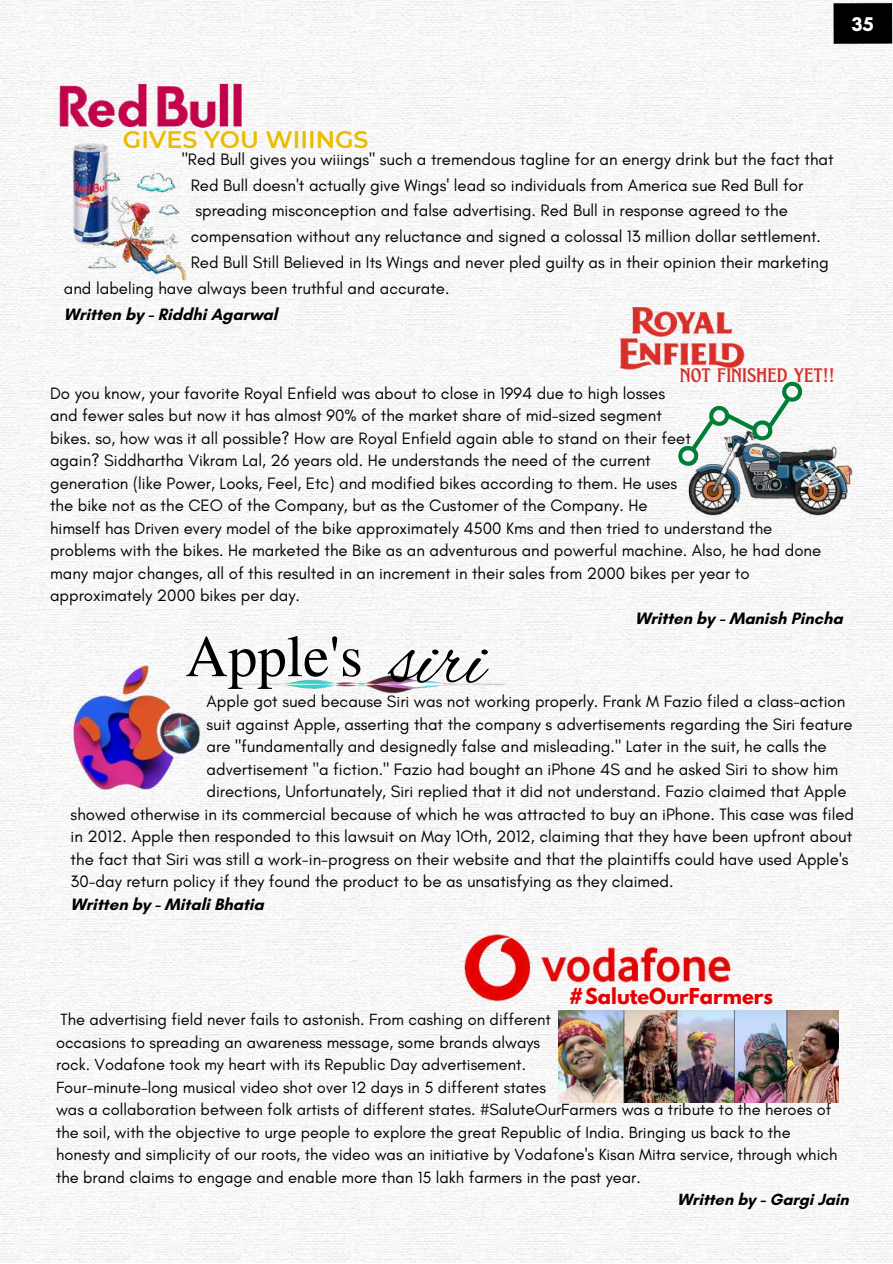
<style>
.page{position:relative;width:893px;height:1264px;background:#fff}
.page>*{position:absolute;margin:0;border:0;box-sizing:border-box;transform-origin:0 0}
.t1{font:58.8px "Te X Gyre Termes";color:#000}
.t2{font:24px "EFCO Brookshire";color:#da2d28}
.t3{font:600 23.85px "Montserrat";color:#ebbc00}
.t4{font:700 20.25px "Glacial Indifference";color:#fff}
.t5{font:700 19.5px "League Spartan";color:#e60000}
.t6{font:16.8px/22.5px "Glacial Indifference";color:#000}
.t7{font:700 16.8px "Glacial Indifference";color:#000}
.t8{font:16.5px/22.5px "Glacial Indifference";color:#000}
.t9{font:700 16.5px "Glacial Indifference";color:#000}
.s1{font-family:"Alex Brush";font-size:79.5px}
</style>
<div class="page">
<img style="left:0;top:0;width:892px;height:1262px">
<img style="left:64px;top:140px;width:127px;height:145px">
<img style="left:48px;top:78px;width:198px;height:57px">
<img style="left:685px;top:429px;width:169px;height:92px">
<svg style="left:670px;top:379px;width:134px;height:89px"></svg>
<img style="left:58px;top:657px;width:138px;height:141px">
<img style="left:610px;top:299px;width:139px;height:76px">
<img style="left:237px;top:670px;width:272px;height:27px">
<img style="left:155px;top:711px;width:49px;height:44px">
<img style="left:558px;top:1010px;width:280px;height:92px">
<img style="left:461px;top:924px;width:274px;height:81px">
<div style="left:833px;top:3px;width:59px;height:41px;background:#000"></div>
<p class="t4" style="left:851px;top:12px;width:23px">35</p>
<h3 class="t3" style="left:123px;top:125px;width:247px">GIVES YOU WIIINGS</h3>
<p class="t6" style="left:182px;top:148px;width:653px">"Red Bull gives you wiiings" such a tremendous tagline for an energy drink but the fact that</p>
<p class="t6" style="left:191px;top:173px;width:614px">Red Bull doesn't actually give Wings' lead so individuals from America sue Red Bull for</p>
<p class="t6" style="left:195px;top:199px;width:594px">spreading misconception and false advertising. Red Bull in response agreed to the</p>
<p class="t6" style="left:191px;top:225px;width:631px">compensation without any reluctance and signed a colossal 13 million dollar settlement.</p>
<p class="t6" style="left:191px;top:251px;width:639px">Red Bull Still Believed in Its Wings and never pled guilty as in their opinion their marketing</p>
<p class="t6" style="left:64px;top:277px;width:387px">and labeling have always been truthful and accurate.</p>
<p class="t7" style="left:64px;top:304px;width:215px">Written by - Riddhi Agarwal</p>
<h2 class="t2" style="left:680px;top:360px;width:156px">NOT FINISHED YET!!</h2>
<p class="t6" style="left:50px;top:381px;width:772px">Do you know, your favorite Royal Enfield was about to close in 1994 due to high losses<br>and fewer sales but now it has almost 90% of the market share of mid-sized segment<br>bikes. so, how was it all possible? How are Royal Enfield again able to stand on their feet<br>again? Siddhartha Vikram Lal, 26 years old. He understands the need of the current<br>generation (like Power, Looks, Feel, Etc) and modified bikes according to them. He uses<br>the bike not as the CEO of the Company, but as the Customer of the Company. He<br>himself has Driven every model of the bike approximately 4500 Kms and then tried to understand the problems with the bikes. He marketed the Bike as an adventurous and powerful machine. Also, he had done many major changes, all of this resulted in an increment in their sales from 2000 bikes per year to approximately 2000 bikes per day.</p>
<p class="t7" style="left:635px;top:607px;width:209px">Written by - Manish Pincha</p>
<h1 class="t1" style="left:185px;top:614px;width:301px">Apple's <span class="s1">siri</span></h1>
<p class="t6" style="left:206px;top:690px;width:640px">Apple got sued because Siri was not working properly. Frank M Fazio filed a class-action</p>
<p class="t6" style="left:206px;top:712px;width:647px">suit against Apple, asserting that the company s advertisements regarding the Siri feature</p>
<p class="t6" style="left:206px;top:735px;width:621px">are "fundamentally and designedly false and misleading." Later in the suit, he calls the</p>
<p class="t6" style="left:206px;top:757px;width:633px">advertisement "a fiction." Fazio had bought an iPhone 4S and he asked Siri to show him</p>
<p class="t6" style="left:206px;top:780px;width:641px">directions, Unfortunately, Siri replied that it did not understand. Fazio claimed that Apple</p>
<p class="t6" style="left:71px;top:802px;width:785px">showed otherwise in its commercial because of which he was attracted to buy an iPhone. This case was filed</p>
<p class="t6" style="left:71px;top:825px;width:783px">in 2012. Apple then responded to this lawsuit on May 1Oth, 2012, claiming that they have been upfront about</p>
<p class="t6" style="left:71px;top:847px;width:779px">the fact that Siri was still a work-in-progress on their website and that the plaintiffs could have used Apple's</p>
<p class="t6" style="left:71px;top:870px;width:604px">30-day return policy if they found the product to be as unsatisfying as they claimed.</p>
<p class="t7" style="left:71px;top:893px;width:195px">Written by - Mitali Bhatia</p>
<p class="t5" style="left:568px;top:986px;width:206px">#SaluteOurFarmers</p>
<p class="t8" style="left:56px;top:1008px;width:782px">The advertising field never fails to astonish. From cashing on different<br>occasions to spreading an awareness message, some brands always<br>rock. Vodafone took my heart with its Republic Day advertisement.<br>Four-minute-long musical video shot over 12 days in 5 different states<br>was a collaboration between folk artists of different states. #SaluteOurFarmers was a tribute to the heroes of the soil, with the objective to urge people to explore the great Republic of India. Bringing us back to the honesty and simplicity of our roots, the video was an initiative by Vodafone's Kisan Mitra service, through which the brand claims to engage and enable more than 15 lakh farmers in the past year.</p>
<p class="t9" style="left:677px;top:1189px;width:173px">Written by - Gargi Jain</p>
</div>
